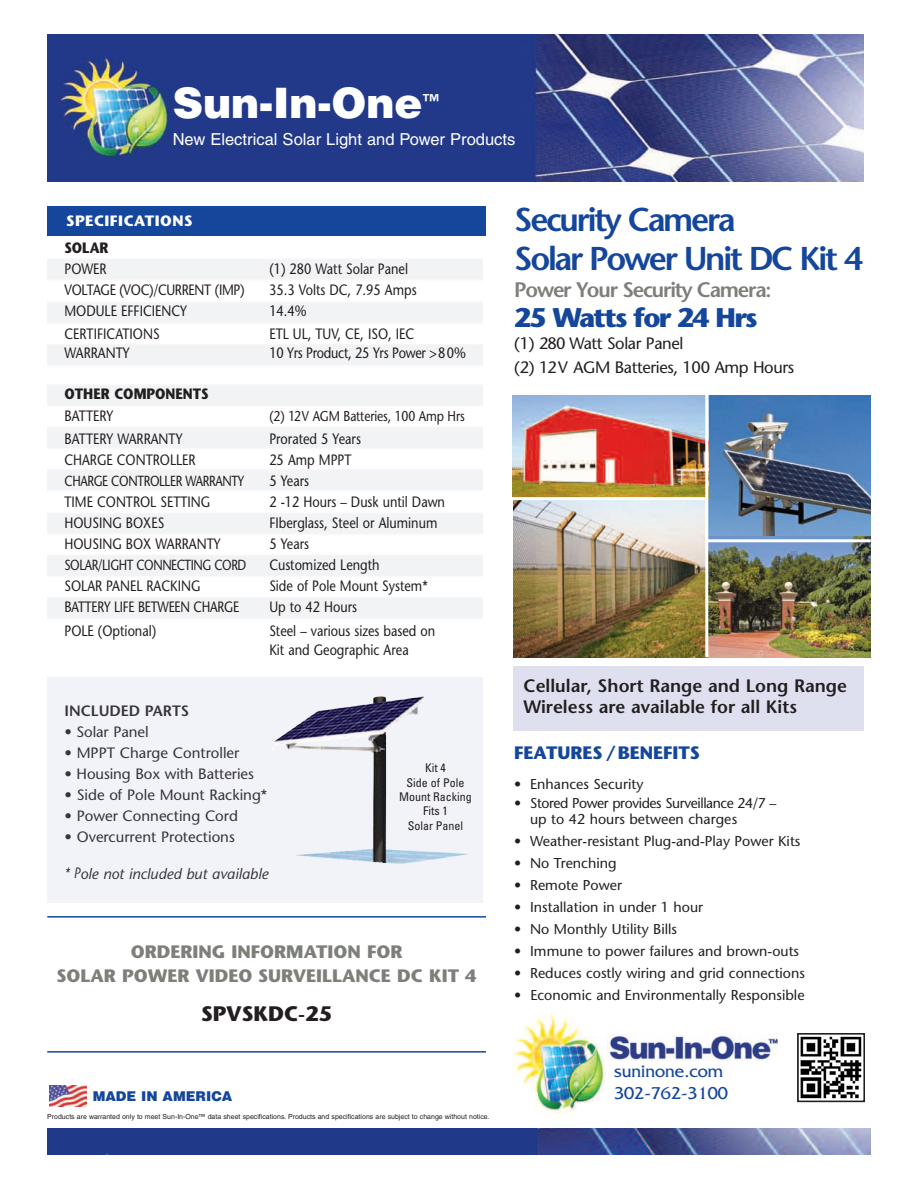
<style>
.page{position:relative;width:918px;height:1188px;background:#fff}
.page>*{position:absolute;margin:0;border:0;box-sizing:border-box;transform-origin:0 0}
.t1{font:900 42px "Helvetica";color:#fff}
.t2{font:600 33px/39px "Stone Sans";letter-spacing:-.07em;color:#14469b}
.t3{font:700 27px "Stone Sans";letter-spacing:-.065em;color:#14469b}
.t4{font:600 21px "Stone Sans";letter-spacing:-.055em;color:#7c8079}
.t5{font:700 21px "Stone Sans";color:#231f20}
.t6{font:600 18px/21px "Stone Sans";color:#231f20}
.t7{font:700 18px/24px "Stone Sans";color:#7c8079;text-align:center}
.t8{font:18px/21.6px "Friz Quadrata";color:#14469b}
.t9{font:700 18px "Stone Sans";color:#14469b}
.t10{font:900 18px "Helvetica";color:#fff}
.t11{font:16.5px/24px "Stone Sans";letter-spacing:-.025em;color:#231f20}
.t12{font:16.5px "Helvetica";color:#fff}
.t13{font:15px/19.5px "Stone Sans";color:#231f20;scale:.85 1}
.t14{font:15px "Stone Sans";color:#231f20}
.t15{font:15px "Stone Sans";letter-spacing:-.025em;color:#231f20;scale:.85 1}
.t16{font:italic 15px "Stone Sans";color:#231f20;scale:.85 1}
.t17{font:700 15px "Stone Sans";color:#231f20;scale:.89 1}
.t18{font:700 15px "Stone Sans";letter-spacing:.03em;color:#fff}
.t19{font:600 15px "Stone Sans";color:#231f20}
.t20{font:14.7px "Stone Sans";letter-spacing:-.035em;color:#231f20;scale:.82 1}
.t21{font:14.25px "Stone Sans";color:#231f20}
.t22{font:14.25px/16.5px "Stone Sans";letter-spacing:-.03em;color:#231f20}
.t23{font:14.25px "Stone Sans";color:#231f20;scale:.85 1}
.t24{font:900 13.5px "Helvetica";color:#14469b}
.t25{font:condensed 12px/14.4px "Univers";color:#231f20;text-align:center}
.t26{font:7.05px "Helvetica";color:#231f20}
</style>
<div class="page">
<img style="left:708px;top:395px;width:163px;height:262px">
<img style="left:513px;top:500px;width:192px;height:157px">
<img style="left:608px;top:1035px;width:169px;height:25px">
<img style="left:513px;top:1012px;width:92px;height:102px">
<img style="left:800px;top:1036px;width:62px;height:63px">
<img style="left:47px;top:34px;width:817px;height:148px">
<div style="left:47px;top:206px;width:439px;height:30px;background:#14469b"></div>
<hr style="left:47px;top:916px;width:439px;height:2px;background:#14469b">
<hr style="left:47px;top:1051px;width:439px;height:2px;background:#14469b">
<div style="left:47px;top:677px;width:436px;height:226px;background:#f2f3f9"></div>
<div style="left:47px;top:1128px;width:496px;height:27px;background:#203988"></div>
<svg style="left:537px;top:1128px;width:334px;height:27px;background:#5e699f"></svg>
<svg style="left:86px;top:1085px;width:1px;height:22px"></svg>
<img style="left:50px;top:1085px;width:36px;height:22px">
<img style="left:274px;top:696px;width:194px;height:168px">
<div style="left:513px;top:666px;width:350px;height:64px;background:#dee0ef"></div>
<img style="left:513px;top:395px;width:196px;height:104px">
<hr style="left:705px;top:389px;width:3px;height:268px;background:#fff">
<hr style="left:511px;top:497px;width:196px;height:3px;background:#fff">
<hr style="left:707px;top:539px;width:164px;height:3px;background:#fff">
<div style="left:797px;top:1033px;width:68px;height:69px;border:2px solid #231f20"></div>
<h1 class="t1" style="left:173px;top:79px;width:251px">Sun-In-One</h1>
<p class="t10" style="left:422px;top:91px;width:19px">™</p>
<p class="t12" style="left:173px;top:133px;width:344px">New Electrical Solar Light and Power Products</p>
<p class="t18" style="left:66px;top:215px;width:128px">SPECIFICATIONS</p>
<p class="t17" style="left:65px;top:242px;width:51px">SOLAR</p>
<p class="t13" style="left:64px;top:261px;width:51px">POWER</p>
<p class="t13" style="left:269px;top:261px;width:165px">(1) 280 Watt Solar Panel</p>
<p class="t15" style="left:64px;top:284px;width:213px">VOLTAGE (VOC)/CURRENT (IMP)</p>
<p class="t13" style="left:269px;top:282px;width:175px">35.3 Volts DC, 7.95 Amps</p>
<p class="t13" style="left:64px;top:303px;width:146px">MODULE EFFICIENCY</p>
<p class="t13" style="left:269px;top:303px;width:46px">14.4%</p>
<p class="t13" style="left:64px;top:325px;width:113px">CERTIFICATIONS</p>
<p class="t13" style="left:269px;top:325px;width:172px">ETL UL, TUV, CE, ISO, IEC</p>
<p class="t13" style="left:64px;top:345px;width:78px">WARRANTY</p>
<p class="t15" style="left:269px;top:347px;width:233px">10 Yrs Product, 25 Yrs Power &gt;80%</p>
<p class="t17" style="left:65px;top:388px;width:164px">OTHER COMPONENTS</p>
<p class="t13" style="left:64px;top:408px;width:59px">BATTERY</p>
<p class="t23" style="left:269px;top:411px;width:231px">(2) 12 V AGM Batteries, 100 Amp Hrs</p>
<p class="t13" style="left:64px;top:430px;width:140px">BATTERY WARRANTY</p>
<p class="t13" style="left:269px;top:430px;width:109px">Prorated 5 Years</p>
<p class="t13" style="left:64px;top:451px;width:156px">CHARGE CONTROLLER</p>
<p class="t13" style="left:269px;top:451px;width:98px">25 Amp MPPT</p>
<p class="t20" style="left:64px;top:475px;width:221px">CHARGE CONTROLLER WARRANTY</p>
<p class="t13" style="left:269px;top:472px;width:48px">5 Years</p>
<p class="t13" style="left:64px;top:493px;width:173px">TIME CONTROL SETTING</p>
<p class="t13" style="left:269px;top:493px;width:208px">2 -12 Hours – Dusk until Dawn</p>
<p class="t13" style="left:64px;top:514px;width:119px">HOUSING BOXES</p>
<p class="t13" style="left:269px;top:514px;width:199px">FIberglass, Steel or Aluminum</p>
<p class="t13" style="left:64px;top:535px;width:185px">HOUSING BOX WARRANTY</p>
<p class="t13" style="left:269px;top:535px;width:48px">5 Years</p>
<p class="t20" style="left:64px;top:559px;width:223px">SOLAR/LIGHT CONNECTING CORD</p>
<p class="t13" style="left:269px;top:556px;width:131px">Customized Length</p>
<p class="t13" style="left:64px;top:577px;width:161px">SOLAR PANEL RACKING</p>
<p class="t13" style="left:269px;top:577px;width:188px">Side of Pole Mount System*</p>
<p class="t13" style="left:64px;top:598px;width:207px">BATTERY LIFE BETWEEN CHARGE</p>
<p class="t13" style="left:269px;top:598px;width:105px">Up to 42 Hours</p>
<p class="t13" style="left:64px;top:622px;width:110px">POLE (Optional)</p>
<p class="t13" style="left:269px;top:622px;width:197px">Steel – various sizes based on<br>Kit and Geographic Area</p>
<p class="t19" style="left:64px;top:705px;width:126px">INCLUDED PARTS</p>
<p class="t14" style="left:64px;top:726px;width:86px">• Solar Panel</p>
<p class="t14" style="left:64px;top:747px;width:176px">• MPPT Charge Controller</p>
<p class="t14" style="left:64px;top:768px;width:191px">• Housing Box with Batteries</p>
<p class="t14" style="left:64px;top:789px;width:204px">• Side of Pole Mount Racking*</p>
<p class="t14" style="left:64px;top:810px;width:175px">• Power Connecting Cord</p>
<p class="t14" style="left:64px;top:831px;width:172px">• Overcurrent Protections</p>
<p class="t16" style="left:64px;top:868px;width:241px">* Pole not included but available</p>
<p class="t25" style="left:399px;top:762px;width:74px">Kit 4<br>Side of Pole<br>Mount Racking<br>Fits 1<br>Solar Panel</p>
<p class="t7" style="left:57px;top:941px;width:422px">ORDERING INFORMATION FOR<br>SOLAR POWER VIDEO SURVEILLANCE DC KIT 4</p>
<h3 class="t5" style="left:201px;top:1005px;width:132px">SPVSKDC-25</h3>
<p class="t24" style="left:93px;top:1089px;width:141px">MADE IN AMERICA</p>
<p class="t26" style="left:47px;top:1114px;width:444px">Products are warranted only to meet Sun-In-One™ data sheet specifications. Products and specifications are subject to change without notice.</p>
<h2 class="t2" style="left:514px;top:203px;width:350px">Security Camera<br>Solar Power Unit DC Kit 4</h2>
<h3 class="t4" style="left:514px;top:281px;width:259px">Power Your Security Camera:</h3>
<h3 class="t3" style="left:514px;top:307px;width:245px">25 Watts for 24 Hrs</h3>
<p class="t11" style="left:514px;top:333px;width:281px">(1) 280 Watt Solar Panel<br>(2) 12V AGM Batteries, 100 Amp Hours</p>
<p class="t6" style="left:524px;top:677px;width:325px">Cellular, Short Range and Long Range<br>Wireless are available for all Kits</p>
<p class="t9" style="left:514px;top:746px;width:187px">FEATURES / BENEFITS</p>
<p class="t21" style="left:514px;top:778px;width:131px">• Enhances Security</p>
<p class="t22" style="left:530px;top:796px;width:248px;text-indent:-16px">• Stored Power provides Surveillance 24/7 – up to 42 hours between charges</p>
<p class="t21" style="left:514px;top:836px;width:288px">• Weather-resistant Plug-and-Play Power Kits</p>
<p class="t21" style="left:514px;top:858px;width:104px">• No Trenching</p>
<p class="t21" style="left:514px;top:880px;width:109px">• Remote Power</p>
<p class="t21" style="left:514px;top:901px;width:190px">• Installation in under 1 hour</p>
<p class="t21" style="left:514px;top:923px;width:164px">• No Monthly Utility Bills</p>
<p class="t21" style="left:514px;top:945px;width:286px">• Immune to power failures and brown-outs</p>
<p class="t21" style="left:514px;top:967px;width:292px">• Reduces costly wiring and grid connections</p>
<p class="t21" style="left:514px;top:989px;width:292px">• Economic and Environmentally Responsible</p>
<p class="t8" style="left:614px;top:1060px;width:115px">suninone.com<br>302-762-3100</p>
</div>
